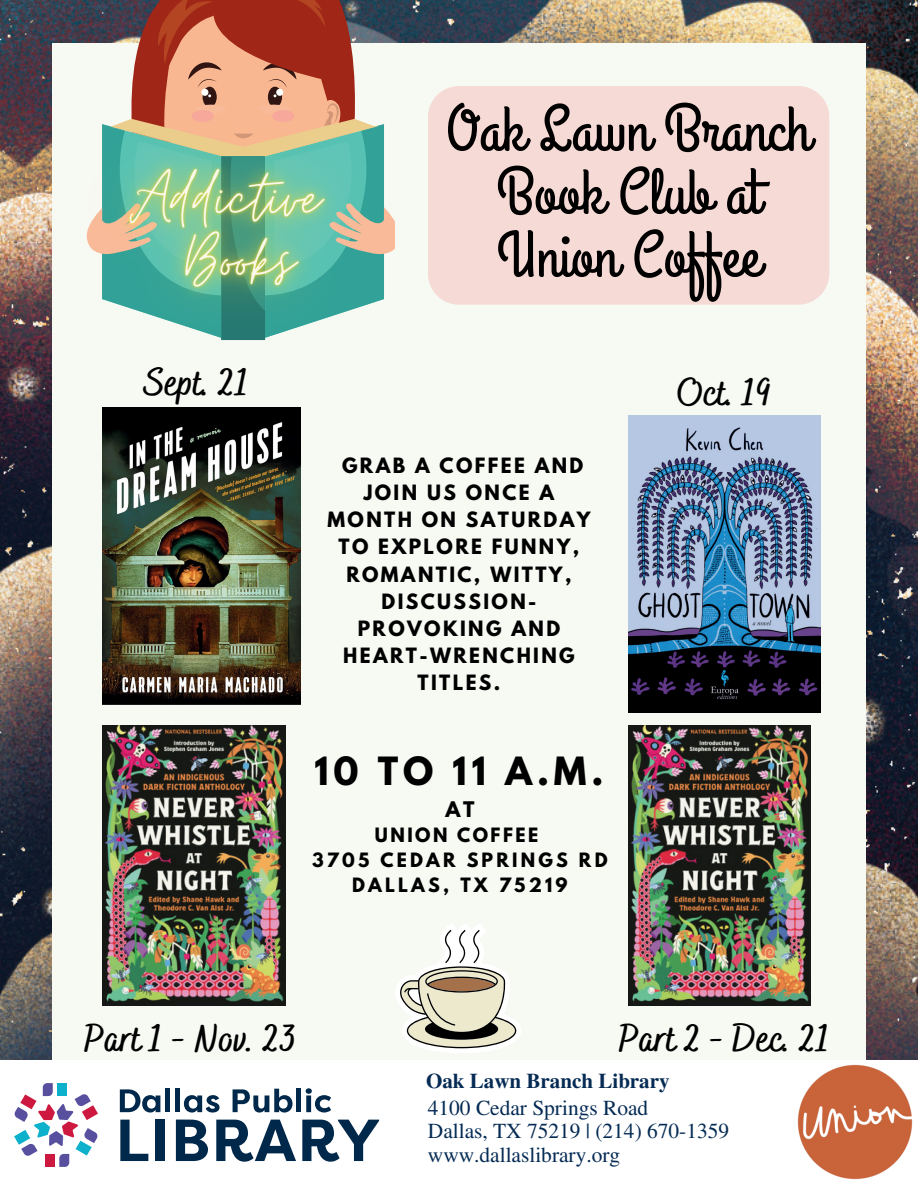
<style>
.page{position:relative;width:918px;height:1188px;background:#fff}
.page>*{position:absolute;margin:0;border:0;box-sizing:border-box;transform-origin:0 0}
.t1{font:64.5px/63px "Grand Hotel";color:#000;text-align:center}
.t2{font:700 39px "Bakerie Smooth";color:#000}
.t3{font:700 34.5px "League Spartan";color:#000}
.t4{font:21.45px/23.5px "Free Serif";color:#052b54}
.t5{font:700 21px "Free Serif";color:#052b54}
.t6{font:700 19.05px "League Spartan";color:#000}
.t7{font:700 18.75px/27px "League Spartan";letter-spacing:.13em;color:#000;text-align:center}
.t8{font:700 17.55px/24.8px "League Spartan";letter-spacing:.18em;color:#000;text-align:center}
</style>
<div class="page">
<img style="left:0;top:0;width:918px;height:1060px">
<div style="left:53px;top:44px;width:813px;height:1144px;background:#f7f9f3"></div>
<div style="left:0;top:1060px;width:918px;height:128px;background:#fff"></div>
<svg style="left:14px;top:1083px;width:84px;height:84px"></svg>
<svg style="left:120px;top:1120px;width:28px;height:41px"></svg>
<div style="left:156px;top:1120px;width:9px;height:41px;background:#00284a"></div>
<svg style="left:176px;top:1120px;width:32px;height:41px"></svg>
<svg style="left:216px;top:1120px;width:80px;height:42px"></svg>
<svg style="left:302px;top:1120px;width:77px;height:42px"></svg>
<svg style="left:120px;top:1089px;width:40px;height:24px"></svg>
<div style="left:165px;top:1089px;width:5px;height:23px;background:#00284a"></div>
<div style="left:175px;top:1089px;width:5px;height:23px;background:#00284a"></div>
<svg style="left:184px;top:1095px;width:36px;height:18px"></svg>
<svg style="left:233px;top:1089px;width:60px;height:24px"></svg>
<div style="left:296px;top:1089px;width:5px;height:23px;background:#00284a"></div>
<svg style="left:306px;top:1088px;width:25px;height:25px"></svg>
<img style="left:797px;top:1064px;width:116px;height:116px">
<svg style="left:86px;top:0;width:309px;height:48px;background:#8c443c"></svg>
<img style="left:27px;top:48px;width:423px;height:363px">
<svg style="left:395px;top:924px;width:126px;height:129px"></svg>
<div style="left:428px;top:86px;width:401px;height:219px;background:#f6dad5;border-radius:31px"></div>
<img style="left:103px;top:408px;width:198px;height:297px">
<img style="left:629px;top:415px;width:192px;height:297px">
<img style="left:103px;top:726px;width:182px;height:280px">
<img style="left:629px;top:726px;width:182px;height:280px">
<h1 class="t1" style="left:447px;top:101px;width:365px">Oak Lawn Branch<br>Book Club at<br>Union Coffee</h1>
<h2 class="t2" style="left:144px;top:358px;width:106px">Sept. 21</h2>
<h2 class="t2" style="left:678px;top:369px;width:97px">Oct. 19</h2>
<p class="t7" style="left:327px;top:452px;width:265px">GRAB A COFFEE AND<br>JOIN US ONCE A<br>MONTH ON SATURDAY<br>TO EXPLORE FUNNY,<br>ROMANTIC, WITTY,<br>DISCUSSION-<br>PROVOKING AND<br>HEART-WRENCHING<br>TITLES.</p>
<h3 class="t3" style="left:315px;top:744px;width:290px">10 TO 11 A.M.</h3>
<p class="t6" style="left:446px;top:795px;width:31px">AT</p>
<p class="t8" style="left:312px;top:822px;width:297px">UNION COFFEE<br>3705 CEDAR SPRINGS RD<br>DALLAS, TX 75219</p>
<h2 class="t2" style="left:84px;top:1014px;width:214px">Part 1 - Nov. 23</h2>
<h2 class="t2" style="left:619px;top:1014px;width:213px">Part 2 - Dec. 21</h2>
<p class="t5" style="left:426px;top:1068px;width:245px">Oak Lawn Branch Library</p>
<p class="t4" style="left:428px;top:1096px;width:303px">4100 Cedar Springs Road<br>Dallas, TX 75219 | (214) 670-1359 www.dallaslibrary.org</p>
</div>
